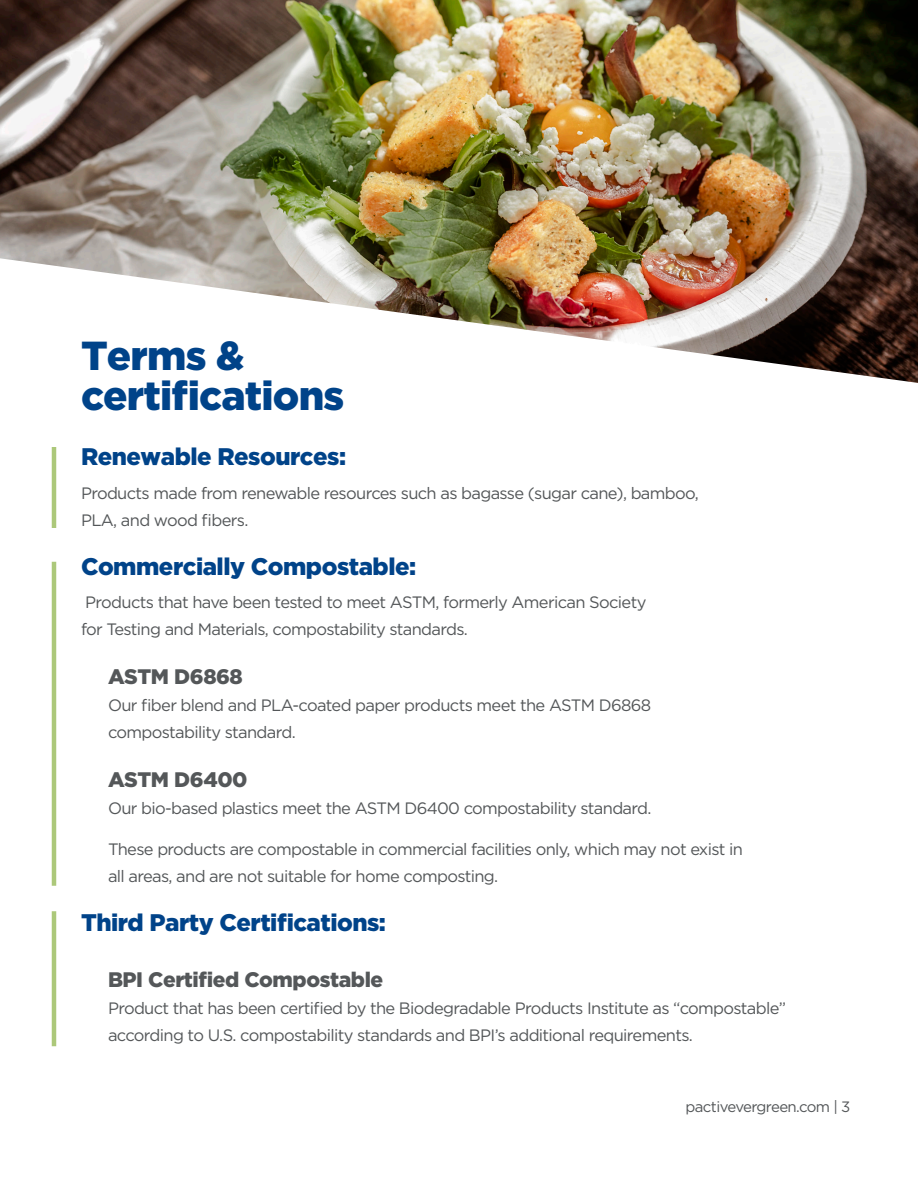
<style>
.page{position:relative;width:918px;height:1188px;background:#fff}
.page>*{position:absolute;margin:0;border:0;box-sizing:border-box;transform-origin:0 0}
.Inside_Headline{font:900 40.5px/40.5px "Gotham";letter-spacing:-.02em;color:#004389}
.Benefit_Subhead{font:900 24px "Gotham";letter-spacing:-.02em;color:#004389}
.Benefit_Subhead-2{font:900 21px "Gotham";letter-spacing:-.02em;color:#545759}
.Body_Copy{font:16.5px/27px "Gotham";letter-spacing:-.04em;color:#545759}
.t1{font:15px "Gotham";letter-spacing:-.04em;color:#545759}
</style>
<div class="page">
<img style="left:0;top:0;width:918px;height:383px">
<hr style="left:52px;top:447px;width:4px;height:81px;background:#acc87a">
<hr style="left:52px;top:562px;width:4px;height:324px;background:#acc87a">
<hr style="left:52px;top:911px;width:4px;height:135px;background:#acc87a">
<p class="Inside_Headline" style="left:81px;top:335px;width:265px">Terms &amp; certifications</p>
<p class="Benefit_Subhead" style="left:81px;top:440px;width:267px">Renewable Resources:</p>
<p class="Body_Copy" style="left:81px;top:479px;width:619px">Products made from renewable resources such as bagasse (sugar cane), bamboo,<br>PLA, and wood fibers.</p>
<p class="Benefit_Subhead" style="left:81px;top:550px;width:337px">Commercially Compostable:</p>
<p class="Body_Copy" style="left:81px;top:589px;width:567px">Products that have been tested to meet ASTM, formerly American Society for Testing and Materials, compostability standards.</p>
<p class="Benefit_Subhead-2" style="left:108px;top:663px;width:136px">ASTM D6868</p>
<p class="Body_Copy" style="left:108px;top:692px;width:545px">Our fiber blend and PLA-coated paper products meet the ASTM D6868 compostability standard.</p>
<p class="Benefit_Subhead-2" style="left:108px;top:766px;width:141px">ASTM D6400</p>
<p class="Body_Copy" style="left:108px;top:795px;width:545px">Our bio-based plastics meet the ASTM D6400 compostability standard.</p>
<p class="Body_Copy" style="left:108px;top:835px;width:637px">These products are compostable in commercial facilities only, which may not exist in all areas, and are not suitable for home composting.</p>
<p class="Benefit_Subhead" style="left:81px;top:906px;width:307px">Third Party Certifications:</p>
<p class="Benefit_Subhead-2" style="left:108px;top:965px;width:277px">BPI Certified Compostable</p>
<p class="Body_Copy" style="left:108px;top:994px;width:680px">Product that has been certified by the Biodegradable Products Institute as “compostable” according to U.S. compostability standards and BPI’s additional requirements.</p>
<p class="t1" style="left:686px;top:1097px;width:166px">pactivevergreen.com | 3</p>
</div>
